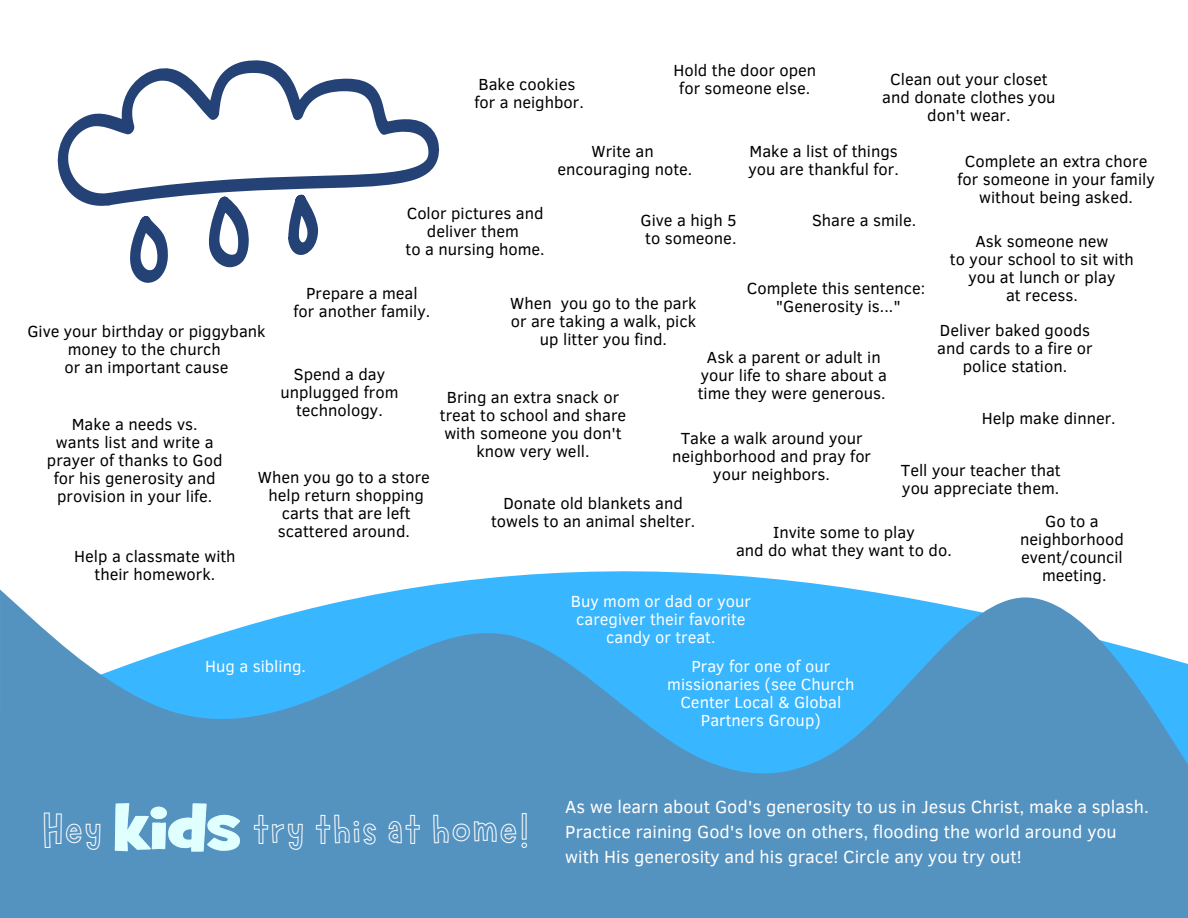
<style>
.page{position:relative;width:1188px;height:918px;background:#fff}
.page>*{position:absolute;margin:0;border:0;box-sizing:border-box;transform-origin:0 0}
.t1{font:49.5px "Marykate Outline";color:#fff}
.t2{font:18px/24.8px "Clear Sans";color:#fff}
.t3{font:16.5px/18px "Clear Sans";color:#000;text-align:center}
.t4{font:16.5px/18px "Clear Sans";color:#fff;text-align:center}
</style>
<div class="page">
<svg style="left:0;top:571px;width:860px;height:19px"></svg>
<svg style="left:0;top:590px;width:1188px;height:328px;fill:#5492c0"></svg>
<img style="left:112px;top:780px;width:131px;height:93px">
<svg style="left:57px;top:60px;width:383px;height:146px"></svg>
<svg style="left:130px;top:216px;width:38px;height:67px"></svg>
<svg style="left:209px;top:196px;width:40px;height:71px"></svg>
<svg style="left:288px;top:194px;width:30px;height:61px"></svg>
<p class="t3" style="left:673px;top:60px;width:144px">Hold the door open for someone else.</p>
<p class="t3" style="left:882px;top:69px;width:175px">Clean out your closet and donate clothes you don't wear.</p>
<p class="t3" style="left:474px;top:74px;width:111px;text-align:left">Bake cookies for a neighbor.</p>
<p class="t3" style="left:557px;top:142px;width:136px">Write an encouraging note.</p>
<p class="t3" style="left:406px;top:204px;width:141px">Color pictures and deliver them<br>to a nursing home.</p>
<p class="t3" style="left:293px;top:284px;width:138px">Prepare a meal<br>for another family.</p>
<p class="t3" style="left:748px;top:142px;width:152px;text-align:left">Make a list of things you are thankful for.</p>
<p class="t3" style="left:957px;top:151px;width:199px">Complete an extra chore for someone in your family without being asked.</p>
<p class="t3" style="left:950px;top:231px;width:185px">Ask someone new<br>to your school to sit with you at lunch or play<br>at recess.</p>
<p class="t3" style="left:937px;top:321px;width:157px">Deliver baked goods and cards to a fire or police station.</p>
<p class="t3" style="left:982px;top:408px;width:136px">Help make dinner.</p>
<p class="t3" style="left:901px;top:460px;width:161px;text-align:left">Tell your teacher that you appreciate them.</p>
<p class="t3" style="left:736px;top:522px;width:217px">Invite some to play<br>and do what they want to do.</p>
<p class="t3" style="left:641px;top:210px;width:98px;text-align:left">Give a high 5 to someone.</p>
<p class="t3" style="left:812px;top:210px;width:106px">Share a smile.</p>
<p class="t3" style="left:747px;top:278px;width:180px">Complete this sentence: "Generosity is..."</p>
<p class="t3" style="left:510px;top:293px;width:188px">When you go to the park or are taking a walk, pick up litter you find.</p>
<p class="t3" style="left:27px;top:322px;width:240px">Give your birthday or piggybank money to the church<br>or an important cause</p>
<p class="t3" style="left:698px;top:347px;width:191px">Ask a parent or adult in your life to share about a time they were generous.</p>
<p class="t3" style="left:280px;top:364px;width:120px">Spend a day unplugged from technology.</p>
<p class="t3" style="left:440px;top:387px;width:188px">Bring an extra snack or treat to school and share with someone you don't know very well.</p>
<p class="t3" style="left:47px;top:415px;width:177px">Make a needs vs.<br>wants list and write a prayer of thanks to God for his generosity and provision in your life.</p>
<p class="t3" style="left:672px;top:428px;width:200px">Take a walk around your neighborhood and pray for your neighbors.</p>
<p class="t3" style="left:258px;top:468px;width:174px">When you go to a store help return shopping carts that are left scattered around.</p>
<p class="t3" style="left:491px;top:493px;width:206px">Donate old blankets and towels to an animal shelter.</p>
<p class="t3" style="left:1020px;top:512px;width:105px">Go to a neighborhood event/council meeting.</p>
<p class="t3" style="left:74px;top:546px;width:163px">Help a classmate with their homework.</p>
<p class="t4" style="left:205px;top:656px;width:102px">Hug a sibling.</p>
<h1 class="t1" style="left:42px;top:798px;width:62px">Hey</h1>
<h1 class="t1" style="left:252px;top:798px;width:278px">try this at home!</h1>
<p class="t4" style="left:571px;top:591px;width:182px">Buy mom or dad or your caregiver their favorite candy or treat.</p>
<p class="t4" style="left:667px;top:656px;width:189px">Pray for one of our missionaries (see Church<br>Center Local &amp; Global<br>Partners Group)</p>
<p class="t2" style="left:565px;top:794px;width:585px">As we learn about God's generosity to us in Jesus Christ, make a splash.<br>Practice raining God's love on others, flooding the world around you with His generosity and his grace! Circle any you try out!</p>
</div>
